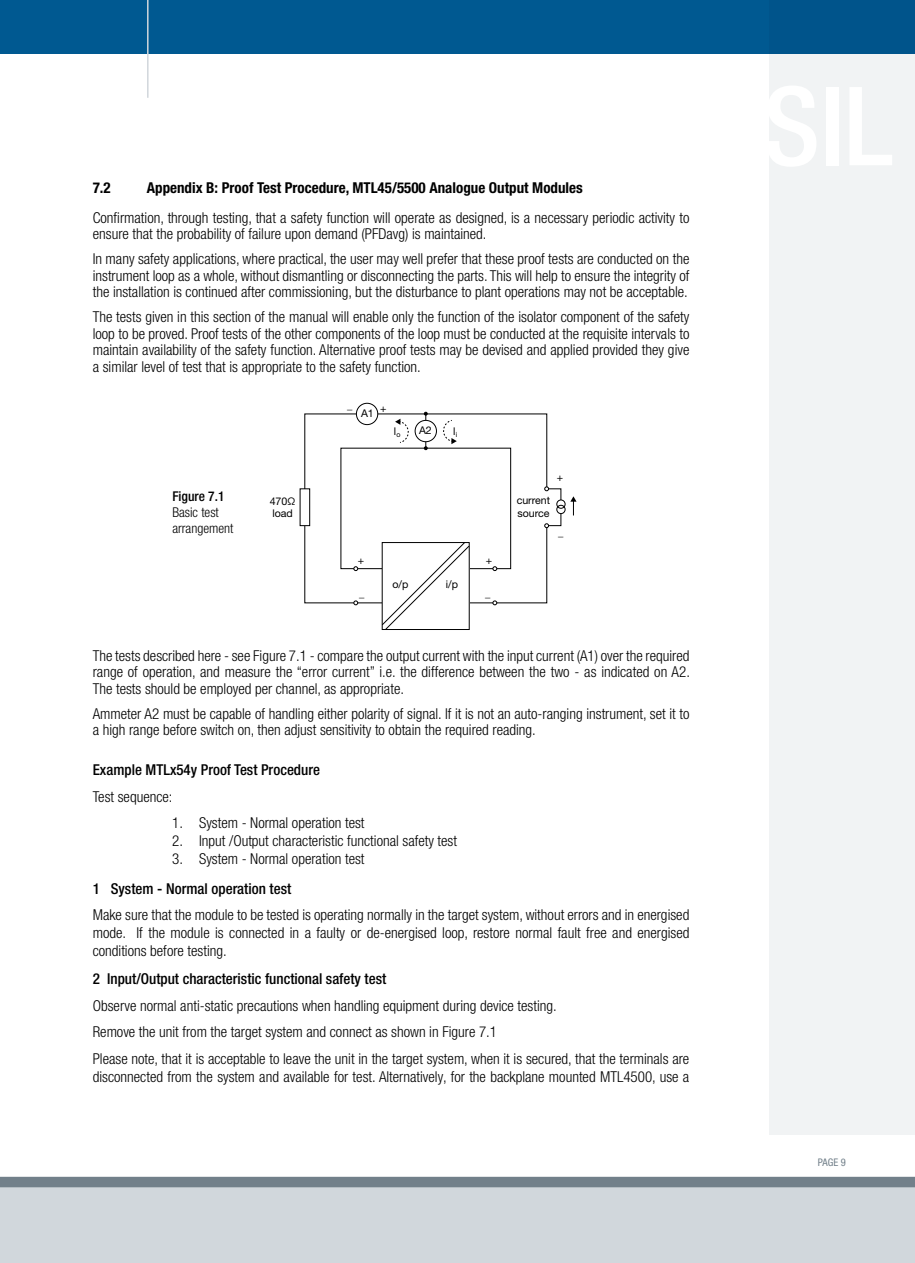
<style>
.page{position:relative;width:915px;height:1263px;background:#fff}
.page>*{position:absolute;margin:0;border:0;box-sizing:border-box;transform-origin:0 0}
.t1{font:300 condensed 15px/16.5px "Helvetica Neue LT Pro";color:#000;text-align:justify}
.t2{font:500 condensed 15px "Helvetica Neue LT Pro";color:#000}
.t3{font:700 condensed 15px "Helvetica Neue LT Pro";color:#000}
.t4{font:300 condensed 13.5px/16.2px "Helvetica Neue LT Pro";color:#000}
.t5{font:500 condensed 13.5px "Helvetica Neue LT Pro";color:#000}
.t6{font:10.65px/12.8px "Helvetica Neue LT Pro";color:#000}
.t7{font:condensed 10.5px "Helvetica Neue LT Pro";color:#72808a}
</style>
<div class="page">
<div style="left:0;top:0;width:914px;height:54px;background:#005991"></div>
<div style="left:0;top:1177px;width:914px;height:86px;background:#d1d7dc"></div>
<div style="left:0;top:1177px;width:914px;height:10px;background:#72808a"></div>
<hr style="left:147px;top:0;width:1px;height:98px;background:#d1d7dc">
<div style="left:769px;top:0;width:145px;height:1135px;background:#f1f3f4"></div>
<svg style="left:304px;top:413px;width:257px;height:190px"></svg>
<div style="left:340px;top:448px;width:171px;height:121px;border:1px solid #000"></div>
<div style="left:356px;top:403px;width:21px;height:22px;background:#fff;border-radius:50%"></div>
<div style="left:356px;top:403px;width:22px;height:22px;border:1px solid #000;border-radius:50%"></div>
<hr style="left:425px;top:414px;width:1px;height:34px;background:#000">
<svg style="left:442px;top:420px;width:14px;height:24px"></svg>
<svg style="left:395px;top:419px;width:15px;height:24px"></svg>
<div style="left:415px;top:420px;width:21px;height:22px;background:#fff;border-radius:50%"></div>
<div style="left:414px;top:420px;width:22px;height:22px;border:1px solid #000;border-radius:50%"></div>
<div style="left:300px;top:489px;width:9px;height:37px;background:#fff"></div>
<div style="left:299px;top:488px;width:11px;height:38px;border:1px solid #000"></div>
<svg style="left:544px;top:487px;width:4px;height:4px"></svg>
<div style="left:556px;top:500px;width:9px;height:8px;background:#fff;border-radius:50%"></div>
<div style="left:556px;top:500px;width:9px;height:9px;border:1px solid #000;border-radius:50%"></div>
<div style="left:556px;top:505px;width:9px;height:9px;border:1px solid #000;border-radius:50%"></div>
<svg style="left:570px;top:496px;width:6px;height:19px"></svg>
<svg style="left:381px;top:541px;width:88px;height:89px"></svg>
<svg style="left:544px;top:523px;width:4px;height:5px"></svg>
<svg style="left:492px;top:566px;width:5px;height:5px"></svg>
<svg style="left:492px;top:601px;width:5px;height:4px"></svg>
<svg style="left:353px;top:566px;width:5px;height:5px"></svg>
<svg style="left:353px;top:601px;width:5px;height:4px"></svg>
<p class="t3" style="left:93px;top:179px;width:20px">7.2</p>
<p class="t3" style="left:147px;top:179px;width:437px">Appendix B: Proof Test Procedure, MTL45/5500 Analogue Output Modules</p>
<p class="t1" style="left:93px;top:209px;width:598px">Confirmation, through testing, that a safety function will operate as designed, is a necessary periodic activity to ensure that the probability of failure upon demand (PFDavg) is maintained.</p>
<p class="t1" style="left:93px;top:251px;width:598px">In many safety applications, where practical, the user may well prefer that these proof tests are conducted on the instrument loop as a whole, without dismantling or disconnecting the parts. This will help to ensure the integrity of the installation is continued after commissioning, but the disturbance to plant operations may not be acceptable.</p>
<p class="t1" style="left:93px;top:309px;width:598px">The tests given in this section of the manual will enable only the function of the isolator component of the safety loop to be proved. Proof tests of the other components of the loop must be conducted at the requisite intervals to maintain availability of the safety function. Alternative proof tests may be devised and applied provided they give a similar level of test that is appropriate to the safety function.</p>
<p class="t5" style="left:172px;top:488px;width:54px">Figure 7.1</p>
<p class="t4" style="left:172px;top:504px;width:63px">Basic test arrangement</p>
<p class="t6" style="left:269px;top:494px;width:27px">470Ω load</p>
<p class="t6" style="left:347px;top:398px;width:7px">_</p>
<p class="t6" style="left:361px;top:407px;width:14px">A1</p>
<p class="t6" style="left:380px;top:402px;width:8px">+</p>
<p class="t6" style="left:393px;top:425px;width:8px">l<sub>o</sub></p>
<p class="t6" style="left:419px;top:424px;width:14px">A2</p>
<p class="t6" style="left:453px;top:425px;width:6px">l<sub>i</sub></p>
<p class="t6" style="left:357px;top:554px;width:8px">+</p>
<p class="t6" style="left:485px;top:554px;width:8px">+</p>
<p class="t6" style="left:359px;top:586px;width:7px">_</p>
<p class="t6" style="left:485px;top:586px;width:7px">_</p>
<p class="t6" style="left:392px;top:577px;width:17px">o/p</p>
<p class="t6" style="left:445px;top:577px;width:14px">i/p</p>
<p class="t6" style="left:556px;top:471px;width:8px">+</p>
<p class="t6" style="left:516px;top:494px;width:35px">current source</p>
<p class="t6" style="left:558px;top:525px;width:7px">_</p>
<p class="t1" style="left:93px;top:647px;width:598px">The tests described here - see Figure 7.1 - compare the output current with the input current (A1) over the required range of operation, and measure the “error current” i.e. the difference between the two - as indicated on A2.<br>The tests should be employed per channel, as appropriate.</p>
<p class="t1" style="left:93px;top:705px;width:598px">Ammeter A2 must be capable of handling either polarity of signal. If it is not an auto-ranging instrument, set it to a high range before switch on, then adjust sensitivity to obtain the required reading.</p>
<p class="t2" style="left:93px;top:761px;width:229px">Example MTLx54y Proof Test Procedure</p>
<p class="t1" style="left:93px;top:788px;width:81px">Test sequence:</p>
<p class="t1" style="left:172px;top:814px;width:194px">1. System - Normal operation test</p>
<p class="t1" style="left:172px;top:832px;width:286px">2. Input /Output characteristic functional safety test</p>
<p class="t1" style="left:172px;top:850px;width:194px">3. System - Normal operation test</p>
<p class="t2" style="left:93px;top:879px;width:200px">1 System - Normal operation test</p>
<p class="t1" style="left:93px;top:906px;width:598px;line-height:18px">Make sure that the module to be tested is operating normally in the target system, without errors and in energised mode. If the module is connected in a faulty or de-energised loop, restore normal fault free and energised conditions before testing.</p>
<p class="t2" style="left:93px;top:970px;width:295px">2 Input/Output characteristic functional safety test</p>
<p class="t1" style="left:93px;top:992px;width:597px;line-height:26.5px;text-align:left">Observe normal anti-static precautions when handling equipment during device testing.<br>Remove the unit from the target system and connect as shown in Figure 7.1<br>Please note, that it is acceptable to leave the unit in the target system, when it is secured, that the terminals are</p>
<p class="t1" style="left:93px;top:1068px;width:598px">disconnected from the system and available for test. Alternatively, for the backplane mounted MTL4500, use a</p>
<p class="t7" style="left:817px;top:1156px;width:29px">PAGE 9</p>
</div>
